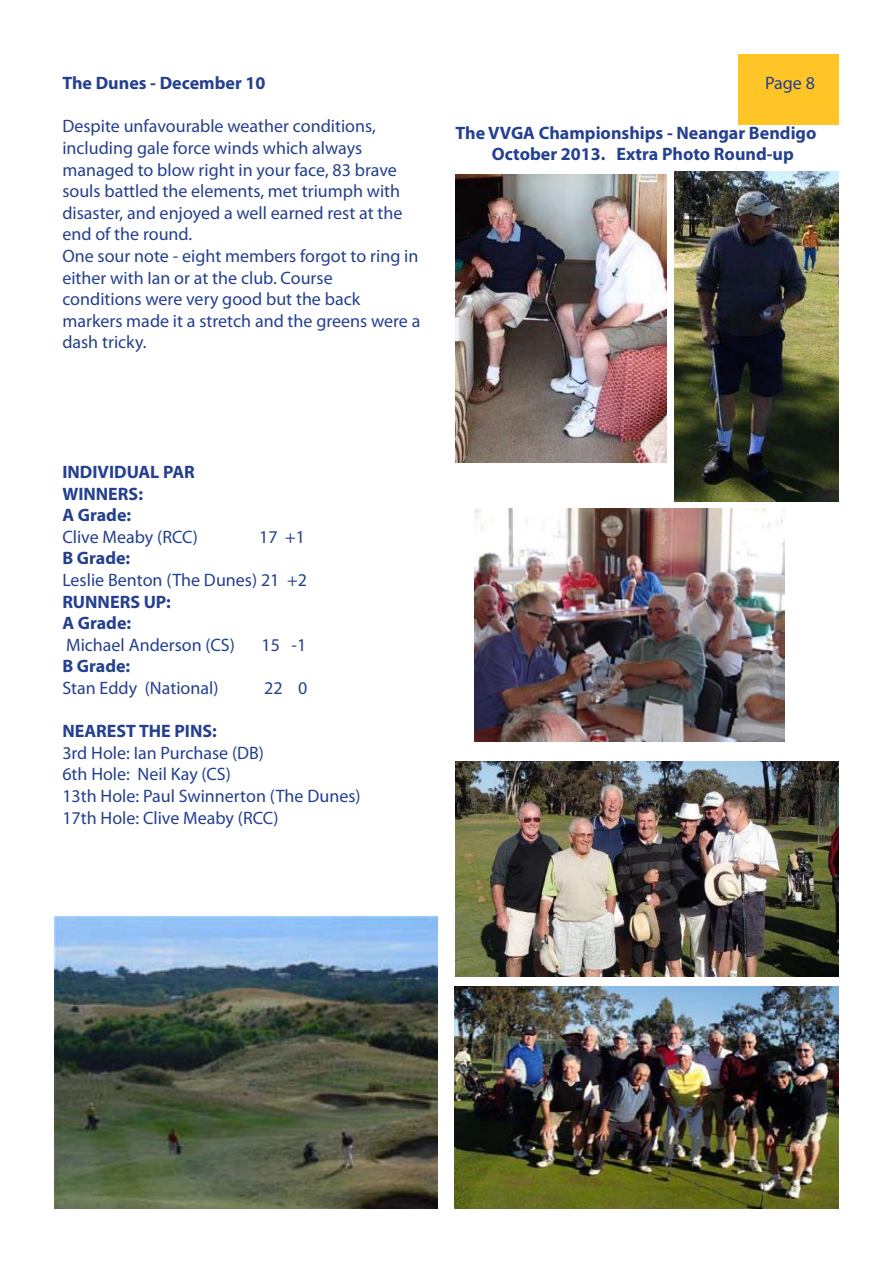
<style>
.page{position:relative;width:893px;height:1263px;background:#fff}
.page>*{position:absolute;margin:0;border:0;box-sizing:border-box;transform-origin:0 0}
.t1{font:18px/21.6px "Myriad Pro";color:#24408f}
.t2{font:700 18px/21.6px "Myriad Pro";color:#24408f}
.t3{font:18px "Myriad";color:#24408f}
</style>
<div class="page">
<div style="left:738px;top:54px;width:101px;height:70px;background:#ffc425"></div>
<img style="left:455px;top:174px;width:211px;height:289px">
<img style="left:675px;top:172px;width:164px;height:330px">
<img style="left:475px;top:509px;width:310px;height:232px">
<img style="left:454px;top:986px;width:385px;height:223px">
<img style="left:455px;top:761px;width:384px;height:216px">
<img style="left:54px;top:916px;width:383px;height:293px">
<p class="t2" style="left:62px;top:72px;width:205px">The Dunes - December 10</p>
<p class="t3" style="left:765px;top:74px;width:51px">Page 8</p>
<p class="t1" style="left:62px;top:115px;width:359px">Despite unfavourable weather conditions, including gale force winds which always managed to blow right in your face, 83 brave souls battled the elements, met triumph with disaster, and enjoyed a well earned rest at the end of the round.<br>One sour note - eight members forgot to ring in either with Ian or at the club. Course<br>conditions were very good but the back markers made it a stretch and the greens were a dash tricky.</p>
<p class="t2" style="left:492px;top:121px;width:326px;text-indent:-36px">The VVGA Championships - Neangar Bendigo<br>October 2013. Extra Photo Round-up</p>
<p class="t2" style="left:62px;top:460px;width:134px">INDIVIDUAL PAR<br>WINNERS:<br>A Grade:</p>
<p class="t1" style="left:62px;top:526px;width:137px">Clive Meaby (RCC)</p>
<p class="t1" style="left:259px;top:526px;width:48px">17 +1</p>
<p class="t2" style="left:62px;top:547px;width:69px">B Grade:</p>
<p class="t1" style="left:62px;top:569px;width:246px">Leslie Benton (The Dunes) 21 +2</p>
<p class="t2" style="left:62px;top:590px;width:110px">RUNNERS UP:<br>A Grade:</p>
<p class="t1" style="left:66px;top:634px;width:170px">Michael Anderson (CS)</p>
<p class="t1" style="left:262px;top:634px;width:46px">15 -1</p>
<p class="t2" style="left:62px;top:655px;width:69px">B Grade:</p>
<p class="t1" style="left:62px;top:677px;width:158px">Stan Eddy (National)</p>
<p class="t1" style="left:264px;top:677px;width:44px">22 0</p>
<p class="t2" style="left:62px;top:720px;width:156px">NEAREST THE PINS:</p>
<p class="t1" style="left:62px;top:742px;width:300px">3rd Hole: Ian Purchase (DB)<br>6th Hole: Neil Kay (CS)<br>13th Hole: Paul Swinnerton (The Dunes)<br>17th Hole: Clive Meaby (RCC)</p>
</div>
